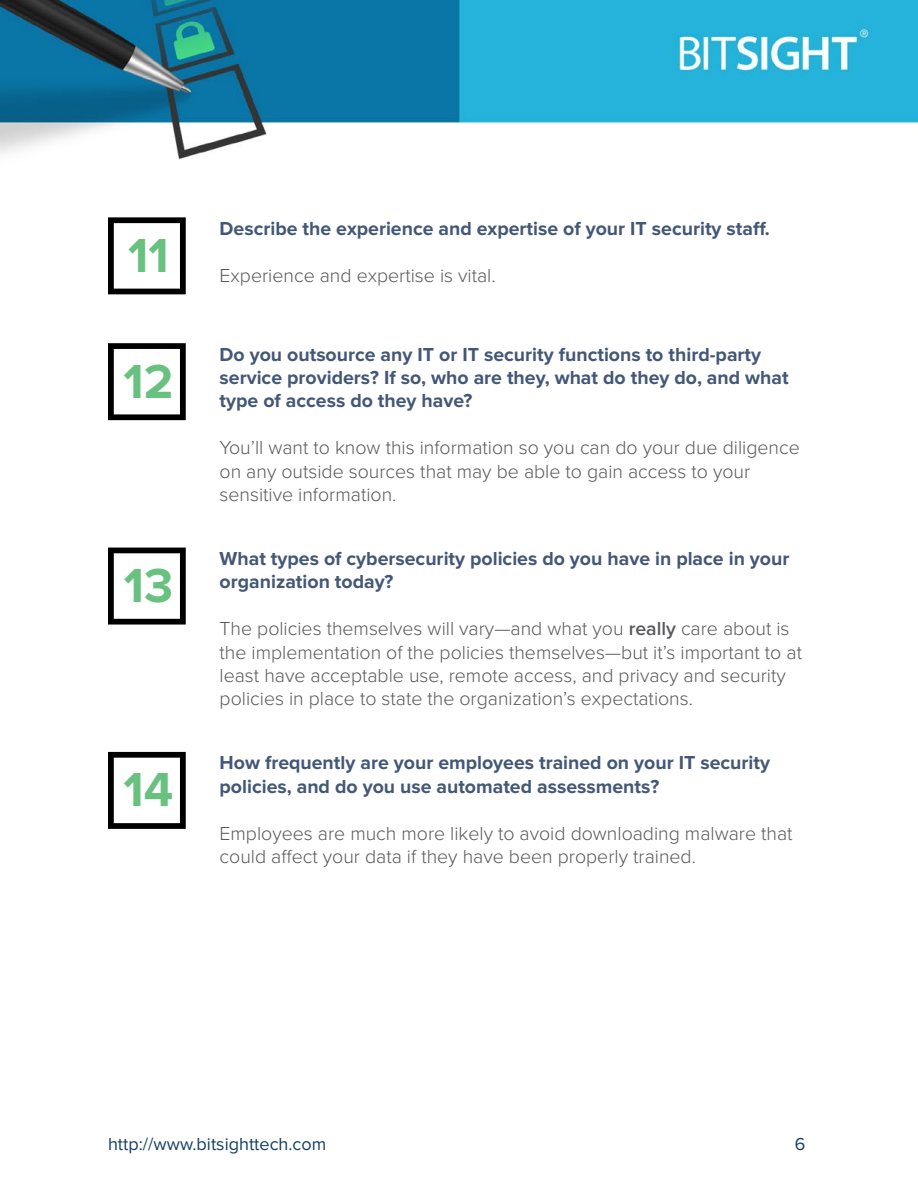
<style>
.page{position:relative;width:918px;height:1188px;background:#fff}
.page>*{position:absolute;margin:0;border:0;box-sizing:border-box;transform-origin:0 0}
.t1{font:700 49.5px "Proxima Nova";color:#69c180}
.t2{font:300 19.5px/23.4px "Proxima Nova";color:#58595b}
.t3{font:700 19.5px/23.4px "Proxima Nova";color:#435777}
.t4{font:18px "Proxima Nova";color:#154063}
.s1{font-weight:600}
</style>
<div class="page">
<img style="left:0;top:0;width:918px;height:752px">
<svg style="left:108px;top:217px;width:78px;height:77px"></svg>
<svg style="left:108px;top:343px;width:78px;height:77px"></svg>
<svg style="left:108px;top:548px;width:78px;height:77px"></svg>
<svg style="left:108px;top:752px;width:78px;height:77px"></svg>
<h1 class="t1" style="left:128px;top:227px;width:42px">11</h1>
<h1 class="t1" style="left:123px;top:353px;width:52px">12</h1>
<h1 class="t1" style="left:124px;top:557px;width:51px">13</h1>
<h1 class="t1" style="left:123px;top:761px;width:51px">14</h1>
<p class="t3" style="left:220px;top:217px;width:552px">Describe the experience and expertise of your IT security staff.</p>
<p class="t2" style="left:220px;top:264px;width:278px">Experience and expertise is vital.</p>
<p class="t3" style="left:220px;top:343px;width:571px">Do you outsource any IT or IT security functions to third-party service providers? If so, who are they, what do they do, and what type of access do they have?</p>
<p class="t2" style="left:220px;top:437px;width:582px">You’ll want to know this information so you can do your due diligence on any outside sources that may be able to gain access to your sensitive information.</p>
<p class="t3" style="left:220px;top:547px;width:571px">What types of cybersecurity policies do you have in place in your organization today?</p>
<p class="t2" style="left:220px;top:618px;width:584px">The policies themselves will vary—and what you <span class="s1">really</span> care about is the implementation of the policies themselves—but it’s important to at least have acceptable use, remote access, and privacy and security policies in place to state the organization’s expectations.</p>
<p class="t3" style="left:220px;top:752px;width:552px">How frequently are your employees trained on your IT security policies, and do you use automated assessments?</p>
<p class="t2" style="left:220px;top:822px;width:574px">Employees are much more likely to avoid downloading malware that could affect your data if they have been properly trained.</p>
<p class="t4" style="left:108px;top:1134px;width:220px">http://www.bitsighttech.com</p>
<p class="t4" style="left:795px;top:1133px;width:12px">6</p>
</div>
